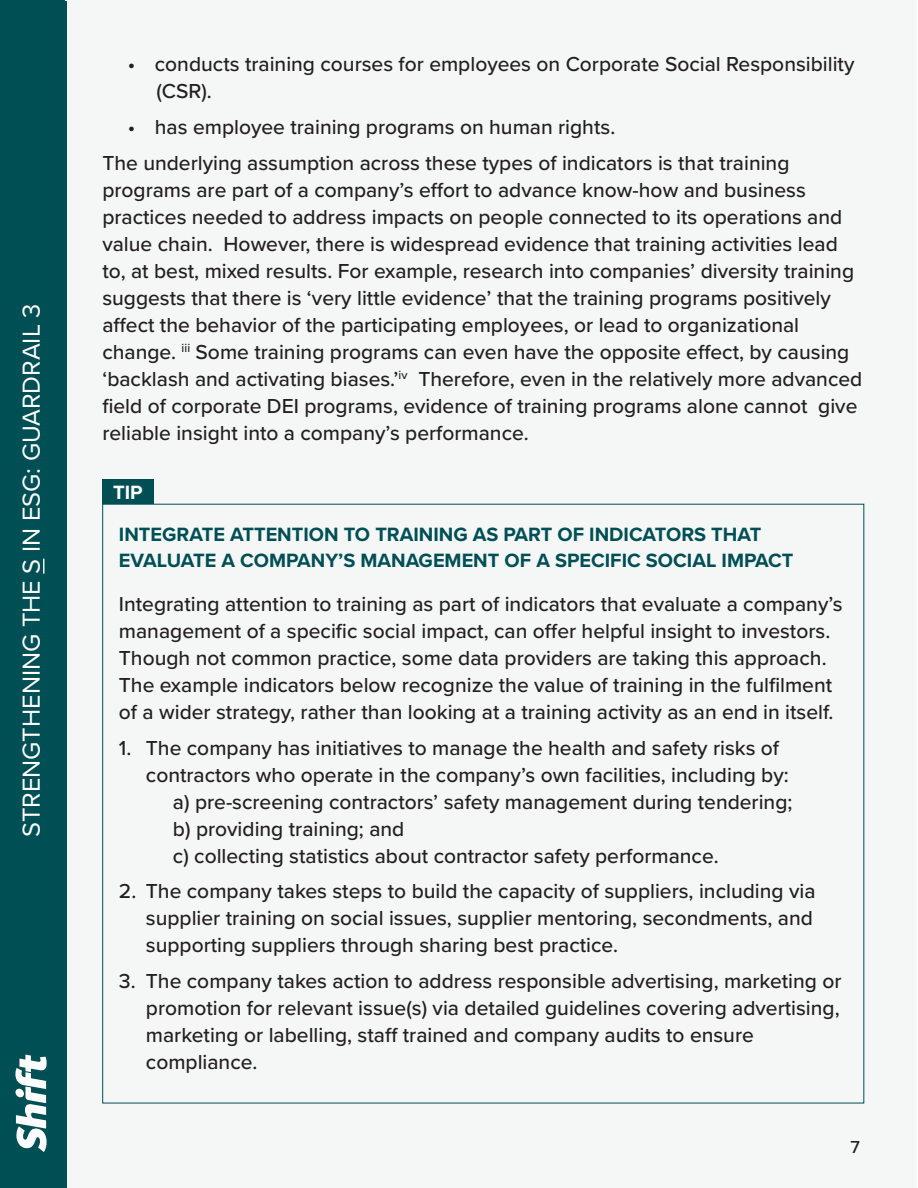
<style>
.page{position:relative;width:918px;height:1188px;background:#fff}
.page>*{position:absolute;margin:0;border:0;box-sizing:border-box;transform-origin:0 0}
.t1{font:25.5px "Proxima Nova";color:#fff}
.Body_text{font:500 21px/27px "Proxima Nova";color:#231f20}
.Body_text-2{font:700 19.95px/25.7px "Proxima Nova";color:#004f55}
.Body_Text{font:700 19.95px "Proxima Nova";color:#fff}
.t2{font:500 18px "Proxima Nova";color:#231f20}
</style>
<div class="page">
<div style="left:10px;top:0;width:907px;height:1188px;background:#f5f7f7"></div>
<div style="left:0;top:0;width:65px;height:1188px;background:#004f55"></div>
<svg style="left:43px;top:559px;width:1px;height:15px"></svg>
<svg style="left:15px;top:1055px;width:32px;height:97px"></svg>
<div style="left:102px;top:479px;width:52px;height:24px;background:#004f54"></div>
<div style="left:53px;top:1px;width:14px;height:1186px;background:#004f55"></div>
<p class="t1" style="left:12px;top:837px;width:535px;rotate:-90deg">STRENGTHENING THE S IN ESG: GUARDRAIL 3</p>
<p class="Body_text" style="left:156px;top:49px;width:700px;text-indent:-28px">• conducts training courses for employees on Corporate Social Responsibility (CSR).</p>
<p class="Body_text" style="left:128px;top:112px;width:489px">• has employee training programs on human rights.</p>
<p class="Body_text" style="left:102px;top:148px;width:761px">The underlying assumption across these types of indicators is that training programs are part of a company’s effort to advance know-how and business practices needed to address impacts on people connected to its operations and value chain. However, there is widespread evidence that training activities lead to, at best, mixed results. For example, research into companies’ diversity training suggests that there is ‘very little evidence’ that the training programs positively affect the behavior of the participating employees, or lead to organizational change. <sup>iii</sup> Some training programs can even have the opposite effect, by causing ‘backlash and activating biases.’<sup>iv</sup> Therefore, even in the relatively more advanced field of corporate DEI programs, evidence of training programs alone cannot give reliable insight into a company’s performance.</p>
<p class="Body_Text" style="left:113px;top:477px;width:31px">TIP</p>
<p class="Body_text-2" style="left:119px;top:521px;width:676px">INTEGRATE ATTENTION TO TRAINING AS PART OF INDICATORS THAT<br>EVALUATE A COMPANY’S MANAGEMENT OF A SPECIFIC SOCIAL IMPACT</p>
<p class="Body_text" style="left:119px;top:590px;width:725px">Integrating attention to training as part of indicators that evaluate a company’s management of a specific social impact, can offer helpful insight to investors.<br>Though not common practice, some data providers are taking this approach.<br>The example indicators below recognize the value of training in the fulfilment of a wider strategy, rather than looking at a training activity as an end in itself.</p>
<p class="Body_text" style="left:119px;top:734px;width:662px">1. The company has initiatives to manage the health and safety risks of</p>
<p class="Body_text" style="left:146px;top:761px;width:644px">contractors who operate in the company’s own facilities, including by:</p>
<p class="Body_text" style="left:173px;top:788px;width:621px">a) pre-screening contractors’ safety management during tendering;</p>
<p class="Body_text" style="left:173px;top:815px;width:233px">b) providing training; and</p>
<p class="Body_text" style="left:173px;top:842px;width:547px">c) collecting statistics about contractor safety performance.</p>
<p class="Body_text" style="left:146px;top:877px;width:671px;text-indent:-27px">2. The company takes steps to build the capacity of suppliers, including via supplier training on social issues, supplier mentoring, secondments, and supporting suppliers through sharing best practice.</p>
<p class="Body_text" style="left:146px;top:967px;width:697px;text-indent:-27px">3. The company takes action to address responsible advertising, marketing or promotion for relevant issue(s) via detailed guidelines covering advertising, marketing or labelling, staff trained and company audits to ensure compliance.</p>
<p class="t2" style="left:850px;top:1133px;width:11px">7</p>
</div>
